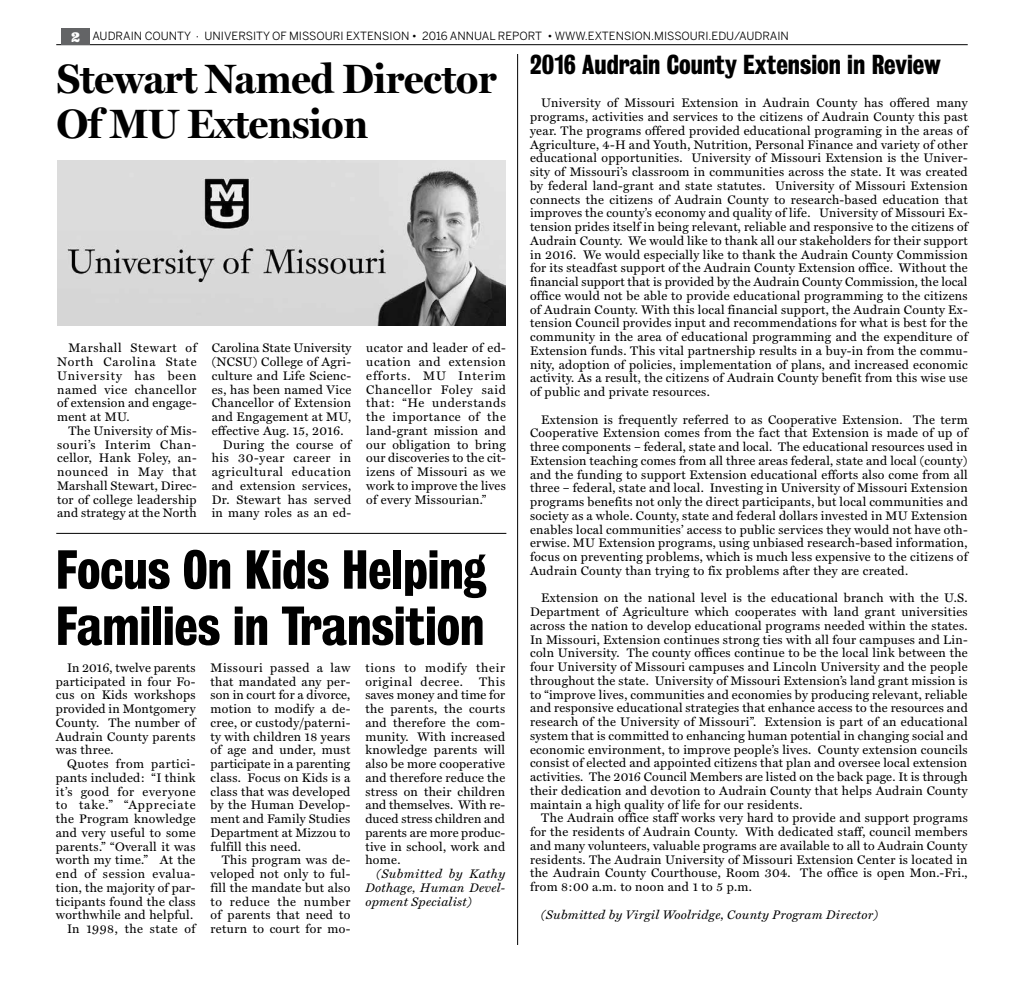
<style>
.page{position:relative;width:1024px;height:990px;background:#fff}
.page>*{position:absolute;margin:0;border:0;box-sizing:border-box;transform-origin:0 0}
.t1{font:700 50px/56.2px "Bureau Grot Cond";color:#000}
.t2{font:700 41.25px/45px "Miller Display";color:#000}
.t3{font:700 25px "Bureau Grot Cond";color:#000}
.t4{font:12.5px/13.8px "Miller Text";letter-spacing:.025em;color:#000;text-align:justify}
.t5{font:italic 12.5px/13.8px "Miller Text";letter-spacing:.025em;color:#000;text-align:justify}
.t6{font:12.5px/13.8px "Miller Text";letter-spacing:.055em;color:#000}
.t7{font:11.25px "Benton Sans";color:#000}
.s1{font-family:"Belizio";font-weight:900;font-size:12.5px;color:#fff}
</style>
<div class="page">
<hr style="left:56px;top:44px;width:912px;height:1px;background:#000">
<div style="left:62px;top:28px;width:28px;height:17px;background:#636466"></div>
<hr style="left:517px;top:54px;width:1px;height:891px;background:#000">
<img style="left:57px;top:160px;width:449px;height:166px">
<hr style="left:56px;top:533px;width:450px;height:1px;background:#000">
<p class="t7" style="left:71px;top:29px;width:719px"><span class="s1">2</span> AUDRAIN COUNTY • UNIVERSITY OF MISSOURI EXTENSION • 2016 ANNUAL REPORT • WWW.EXTENSION.MISSOURI.EDU/AUDRAIN</p>
<h2 class="t2" style="left:57px;top:57px;width:441px">Stewart Named Director<br>Of MU Extension</h2>
<p class="t4" style="left:57px;top:342px;width:141px;text-indent:11px">Marshall Stewart of North Carolina State University has been named vice chancellor of extension and engage&shy;ment at MU.</p>
<p class="t4" style="left:57px;top:424px;width:141px;text-indent:11px">The University of Mis&shy;souri’s Interim Chan&shy;cellor, Hank Foley, an&shy;nounced in May that Marshall Stewart, Direc&shy;tor of college leadership and strategy at the North</p>
<p class="t4" style="left:212px;top:342px;width:141px">Carolina State University</p>
<p class="t4" style="left:212px;top:355px;width:141px">(NCSU) College of Agri-</p>
<p class="t4" style="left:212px;top:369px;width:141px">culture and Life Scienc-</p>
<p class="t4" style="left:212px;top:383px;width:141px">es, has been named Vice</p>
<p class="t4" style="left:212px;top:397px;width:141px">Chancellor of Extension</p>
<p class="t4" style="left:212px;top:410px;width:141px">and Engagement at MU,</p>
<p class="t4" style="left:212px;top:424px;width:133px">effective Aug. 15, 2016.</p>
<p class="t4" style="left:223px;top:438px;width:130px">During the course of</p>
<p class="t6" style="left:212px;top:452px;width:141px">his 30-year career in</p>
<p class="t6" style="left:212px;top:465px;width:141px">agricultural education</p>
<p class="t4" style="left:212px;top:479px;width:141px">and extension services,</p>
<p class="t4" style="left:212px;top:493px;width:141px">Dr. Stewart has served</p>
<p class="t4" style="left:212px;top:507px;width:141px">in many roles as an ed-</p>
<p class="t4" style="left:366px;top:342px;width:141px">ucator and leader of ed&shy;ucation and extension efforts. MU Interim Chancellor Foley said that: “He understands the importance of the land-grant mission and our obligation to bring our discoveries to the cit&shy;izens of Missouri as we work to improve the lives of every Missourian.”</p>
<h1 class="t1" style="left:56px;top:543px;width:432px">Focus On Kids Helping<br>Families in Transition</h1>
<p class="t4" style="left:56px;top:661px;width:141px;text-indent:11px">In 2016, twelve parents participated in four Fo&shy;cus on Kids workshops provided in Montgomery County. The number of Audrain County parents was three.</p>
<p class="t4" style="left:56px;top:757px;width:141px;text-align:right">Quotes from partici&shy;pants included: “I think it’s good for everyone to take.” “Appreciate the Program knowledge and very useful to some parents.” “Overall it was worth my time.” At the end of session evalua&shy;tion, the majority of par&shy;ticipants found the class worthwhile and helpful.<br>In 1998, the state of</p>
<p class="t6" style="left:365px;top:661px;width:141px">tions to modify their original decree.</p>
<p class="t4" style="left:211px;top:661px;width:141px">Missouri passed a law that mandated any per&shy;son in court for a divorce, motion to modify a de&shy;cree, or custody/paterni&shy;ty with children 18 years of age and under, must participate in a parenting class. Focus on Kids is a class that was developed by the Human Develop&shy;ment and Family Studies Department at Mizzou to fulfill this need.</p>
<p class="t4" style="left:211px;top:854px;width:141px;text-indent:11px">This program was de&shy;veloped not only to ful&shy;fill the mandate but also to reduce the number of parents that need to return to court for mo-</p>
<p class="t4" style="left:365px;top:675px;width:141px;text-indent:114px">This saves money and time for the parents, the courts and therefore the com&shy;munity. With increased knowledge parents will also be more cooperative and therefore reduce the stress on their children and themselves. With re&shy;duced stress children and parents are more produc&shy;tive in school, work and home.</p>
<p class="t5" style="left:365px;top:867px;width:141px;text-indent:11px">(Submitted by Kathy Dothage, Human Devel&shy;opment Specialist)</p>
<h3 class="t3" style="left:530px;top:50px;width:412px">2016 Audrain County Extension in Review</h3>
<p class="t4" style="left:530px;top:97px;width:439px;text-indent:11px">University of Missouri Extension in Audrain County has offered many programs, activities and services to the citizens of Audrain County this past year. The programs offered provided educational programing in the areas of Agriculture, 4-H and Youth, Nutrition, Personal Finance and variety of other educational opportunities. University of Missouri Extension is the Univer&shy;sity of Missouri’s classroom in communities across the state. It was created by federal land-grant and state statutes. University of Missouri Extension connects the citizens of Audrain County to research-based education that improves the county’s economy and quality of life. University of Missouri Ex&shy;tension prides itself in being relevant, reliable and responsive to the citizens of Audrain County. We would like to thank all our stakeholders for their support in 2016. We would especially like to thank the Audrain County Commission for its steadfast support of the Audrain County Extension office. Without the financial support that is provided by the Audrain County Commission, the local office would not be able to provide educational programming to the citizens of Audrain County. With this local financial support, the Audrain County Ex&shy;tension Council provides input and recommendations for what is best for the community in the area of educational programming and the expenditure of Extension funds. This vital partnership results in a buy-in from the commu&shy;nity, adoption of policies, implementation of plans, and increased economic activity. As a result, the citizens of Audrain County benefit from this wise use of public and private resources.</p>
<p class="t4" style="left:530px;top:413px;width:439px;text-indent:11px">Extension is frequently referred to as Cooperative Extension. The term Cooperative Extension comes from the fact that Extension is made of up of three components – federal, state and local. The educational resources used in Extension teaching comes from all three areas federal, state and local (county) and the funding to support Extension educational efforts also come from all three – federal, state and local. Investing in University of Missouri Extension programs benefits not only the direct participants, but local communities and society as a whole. County, state and federal dollars invested in MU Extension enables local communities’ access to public services they would not have oth&shy;erwise. MU Extension programs, using unbiased research-based information, focus on preventing problems, which is much less expensive to the citizens of Audrain County than trying to fix problems after they are created.</p>
<p class="t4" style="left:530px;top:592px;width:439px;text-indent:11px">Extension on the national level is the educational branch with the U.S.<br>Department of Agriculture which cooperates with land grant universities across the nation to develop educational programs needed within the states.<br>In Missouri, Extension continues strong ties with all four campuses and Lin&shy;coln University. The county offices continue to be the local link between the four University of Missouri campuses and Lincoln University and the people throughout the state. University of Missouri Extension’s land grant mission is to “improve lives, communities and economies by producing relevant, reliable and responsive educational strategies that enhance access to the resources and research of the University of Missouri”. Extension is part of an educational system that is committed to enhancing human potential in changing social and economic environment, to improve people’s lives. County extension councils consist of elected and appointed citizens that plan and oversee local extension activities. The 2016 Council Members are listed on the back page. It is through their dedication and devotion to Audrain County that helps Audrain County maintain a high quality of life for our residents.</p>
<p class="t4" style="left:530px;top:812px;width:439px;text-indent:11px">The Audrain office staff works very hard to provide and support programs for the residents of Audrain County. With dedicated staff, council members and many volunteers, valuable programs are available to all to Audrain County residents. The Audrain University of Missouri Extension Center is located in the Audrain County Courthouse, Room 304. The office is open Mon.-Fri., from 8:00 a.m. to noon and 1 to 5 p.m.</p>
<p class="t5" style="left:541px;top:908px;width:338px">(Submitted by Virgil Woolridge, County Program Director)</p>
</div>
